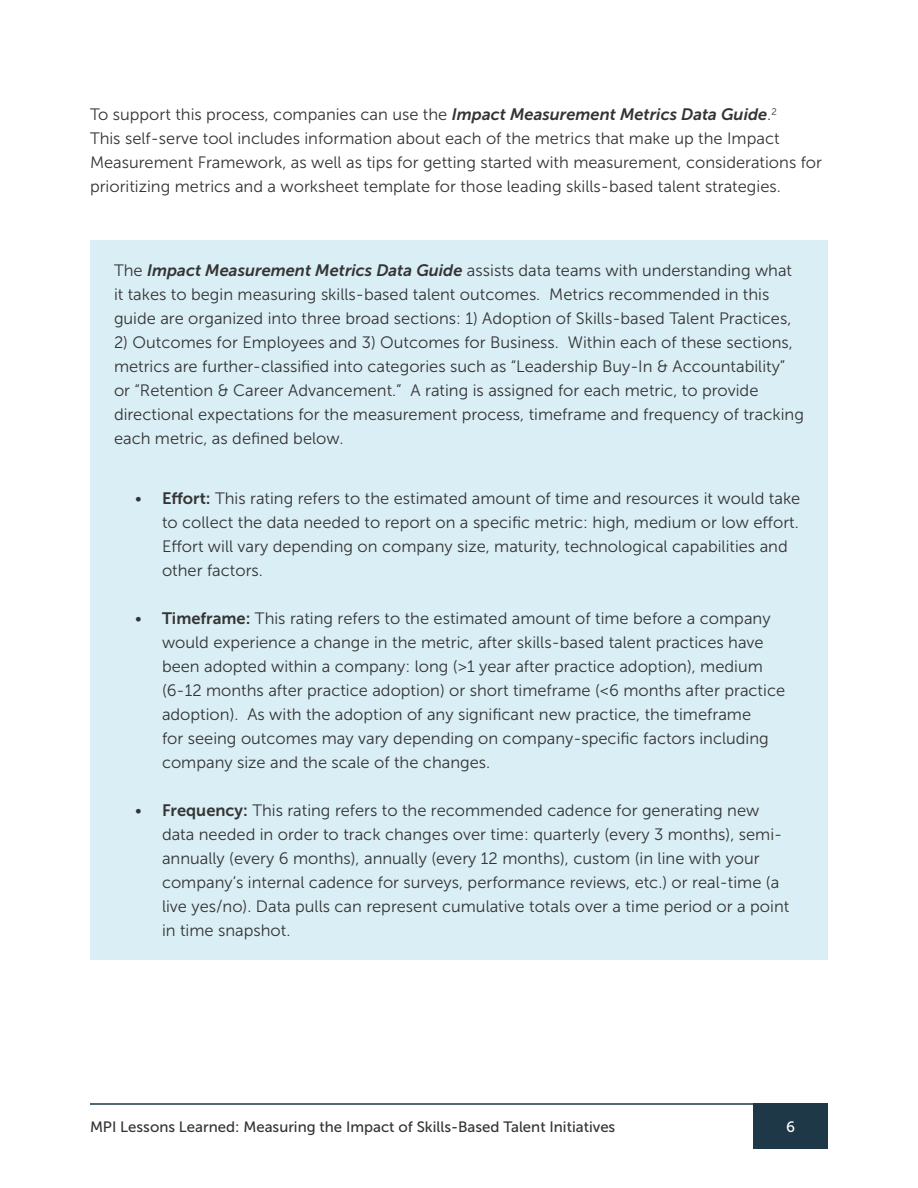
<style>
.page{position:relative;width:918px;height:1188px;background:#fff}
.page>*{position:absolute;margin:0;border:0;box-sizing:border-box;transform-origin:0 0}
.Callout_body{font:16.5px/24px "Museo Sans 300";color:#343434}
.Body{font:16.5px/24px "Museo Sans 300";color:#343434}
.t1{font:15px "Museo Sans 500";color:#343434}
.t2{font:15px "Museo Sans 500";color:#fff}
.s1{font-family:"Museo Sans 700";font-style:italic}
.s2{font-family:"Museo Sans 700"}
</style>
<div class="page">
<hr style="left:90px;top:1103px;width:738px;height:2px;background:#1e3848">
<div style="left:753px;top:1103px;width:75px;height:46px;background:#1e3848"></div>
<div style="left:90px;top:240px;width:738px;height:720px;background:#daeef5"></div>
<p class="Body" style="left:90px;top:102px;width:734px">To support this process, companies can use the <span class="s1">Impact Measurement Metrics Data Guide</span>.<sup>2<br></sup>This self-serve tool includes information about each of the metrics that make up the Impact Measurement Framework, as well as tips for getting started with measurement, considerations for prioritizing metrics and a worksheet template for those leading skills-based talent strategies.</p>
<p class="Callout_body" style="left:114px;top:259px;width:680px">The <span class="s1">Impact Measurement Metrics Data Guide</span> assists data teams with understanding what it takes to begin measuring skills-based talent outcomes. Metrics recommended in this guide are organized into three broad sections: 1) Adoption of Skills-based Talent Practices,</p>
<p class="Callout_body" style="left:114px;top:331px;width:691px">2) Outcomes for Employees and 3) Outcomes for Business. Within each of these sections, metrics are further-classified into categories such as “Leadership Buy-In &amp; Accountability” or “Retention &amp; Career Advancement.” A rating is assigned for each metric, to provide directional expectations for the measurement process, timeframe and frequency of tracking each metric, as defined below.</p>
<p class="Callout_body" style="left:162px;top:486px;width:640px;text-indent:-27px">• <span class="s2">Effort:</span> This rating refers to the estimated amount of time and resources it would take to collect the data needed to report on a specific metric: high, medium or low effort.<br>Effort will vary depending on company size, maturity, technological capabilities and other factors.</p>
<p class="Callout_body" style="left:162px;top:606px;width:625px;text-indent:-27px">• <span class="s2">Timeframe:</span> This rating refers to the estimated amount of time before a company would experience a change in the metric, after skills-based talent practices have been adopted within a company: long (&gt;1 year after practice adoption), medium (6-12 months after practice adoption) or short timeframe (&lt;6 months after practice adoption). As with the adoption of any significant new practice, the timeframe<br>for seeing outcomes may vary depending on company-specific factors including company size and the scale of the changes.</p>
<p class="Callout_body" style="left:162px;top:798px;width:629px;text-indent:-27px">• <span class="s2">Frequency:</span> This rating refers to the recommended cadence for generating new data needed in order to track changes over time: quarterly (every 3 months), semi&shy;annually (every 6 months), annually (every 12 months), custom (in line with your company’s internal cadence for surveys, performance reviews, etc.) or real-time (a live yes/no). Data pulls can represent cumulative totals over a time period or a point in time snapshot.</p>
<p class="t1" style="left:90px;top:1118px;width:527px">MPI Lessons Learned: Measuring the Impact of Skills-Based Talent Initiatives</p>
<p class="t2" style="left:786px;top:1118px;width:10px">6</p>
</div>
